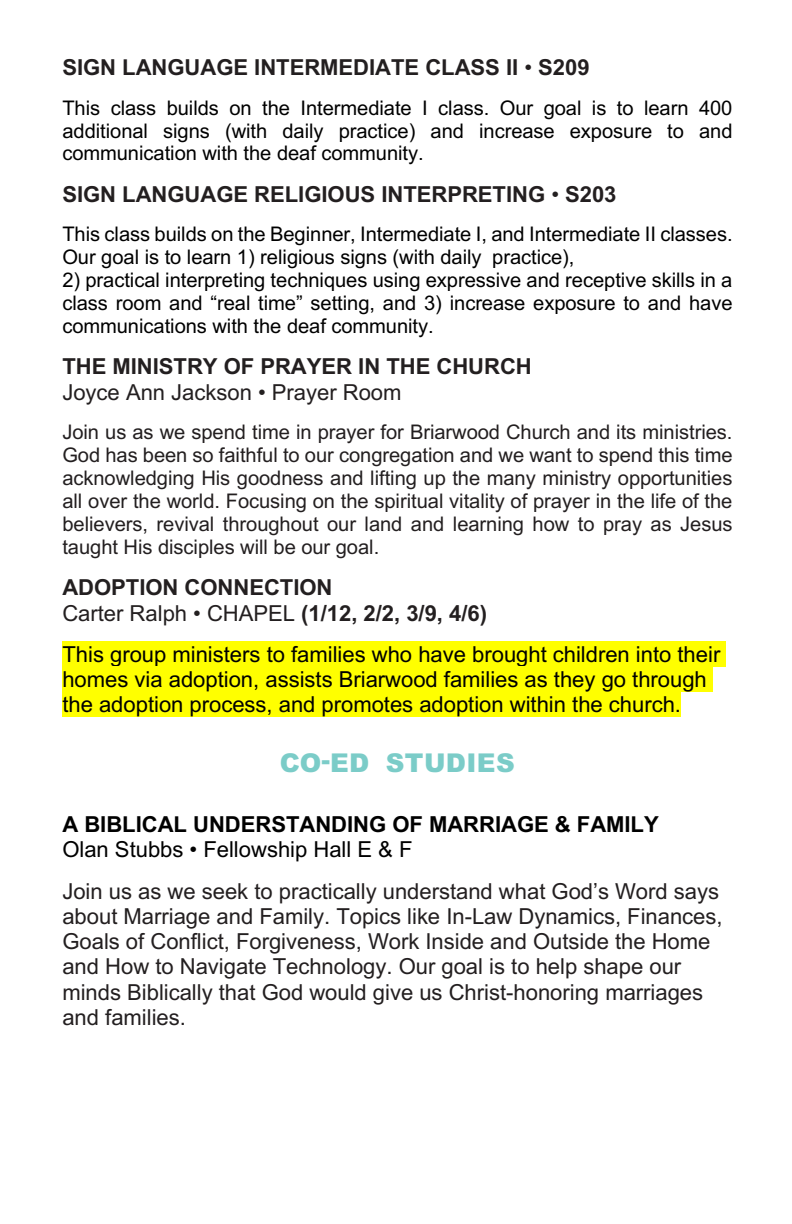
<style>
.page{position:relative;width:792px;height:1224px;background:#fff}
.page>*{position:absolute;margin:0;border:0;box-sizing:border-box;transform-origin:0 0}
.t1{font:900 26px "Arial";letter-spacing:.015em;color:#7bccc8}
.t2{font:22px/25.2px "Arial";color:#231f20}
.t3{font:22px/25.2px "Arial";color:#000}
.t4{font:700 22px/25.4px "Arial";color:#231f20}
.t5{font:700 22px "Arial";color:#000}
.t6{font:20.2px/23px "Arial";letter-spacing:-.005em;color:#000;text-align:justify}
.t7{font:20.2px/23px "Arial";letter-spacing:-.005em;color:#231f20;text-align:justify}
.s1{font-weight:400}
</style>
<div class="page">
<div style="left:62px;top:641px;width:664px;height:26px;background:#ff0"></div>
<div style="left:62px;top:667px;width:651px;height:25px;background:#ff0"></div>
<div style="left:62px;top:692px;width:619px;height:25px;background:#ff0"></div>
<p class="t4" style="left:62px;top:55px;width:529px">SIGN LANGUAGE INTERMEDIATE CLASS II <span class="s1">•</span> S209</p>
<p class="t6" style="left:62px;top:96px;width:672px">This class builds on the Intermediate I class. Our goal is to learn 400 additional signs (with daily practice) and increase exposure to and communication with the deaf community.</p>
<p class="t4" style="left:62px;top:181px;width:556px">SIGN LANGUAGE RELIGIOUS INTERPRETING <span class="s1">•</span> S203</p>
<p class="t6" style="left:62px;top:222px;width:672px">This class builds on the Beginner, Intermediate I, and Intermediate II classes.<br>Our goal is to learn 1) religious signs (with daily practice),</p>
<p class="t6" style="left:62px;top:269px;width:672px">2) practical interpreting techniques using expressive and receptive skills in a class room and “real time” setting, and 3) increase exposure to and have communications with the deaf community.</p>
<p class="t4" style="left:62px;top:354px;width:471px">THE MINISTRY OF PRAYER IN THE CHURCH</p>
<p class="t2" style="left:62px;top:380px;width:341px">Joyce Ann Jackson • Prayer Room</p>
<p class="t7" style="left:62px;top:421px;width:672px">Join us as we spend time in prayer for Briarwood Church and its ministries.<br>God has been so faithful to our congregation and we want to spend this time acknowledging His goodness and lifting up the many ministry opportunities all over the world. Focusing on the spiritual vitality of prayer in the life of the believers, revival throughout our land and learning how to pray as Jesus taught His disciples will be our goal.</p>
<p class="t4" style="left:62px;top:575px;width:426px">ADOPTION CONNECTION<br><span class="s1">Carter Ralph • CHAPEL</span> (1/12, 2/2, 3/9, 4/6)</p>
<p class="t3" style="left:62px;top:642px;width:659px">This group ministers to families who have brought children into their homes via adoption, assists Briarwood families as they go through the adoption process, and promotes adoption within the church.</p>
<p class="t1" style="left:280px;top:743px;width:236px">CO-ED STUDIES</p>
<p class="t5" style="left:62px;top:812px;width:598px">A BIBLICAL UNDERSTANDING OF MARRIAGE &amp; FAMILY</p>
<p class="t3" style="left:62px;top:837px;width:352px">Olan Stubbs • Fellowship Hall E &amp; F</p>
<p class="t2" style="left:62px;top:878px;width:662px">Join us as we seek to practically understand what God’s Word says about Marriage and Family. Topics like In-Law Dynamics, Finances, Goals of Conflict, Forgiveness, Work Inside and Outside the Home and How to Navigate Technology. Our goal is to help shape our minds Biblically that God would give us Christ-honoring marriages and families.</p>
</div>
